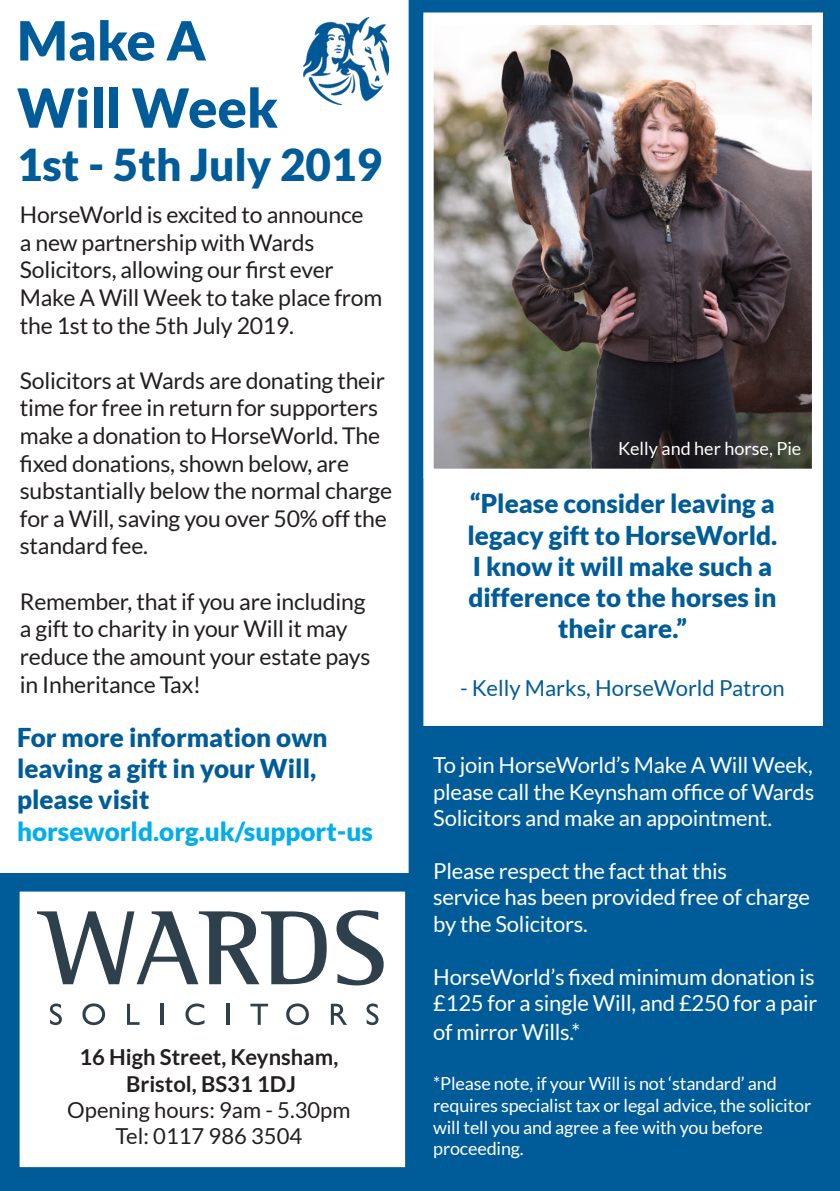
<style>
.page{position:relative;width:840px;height:1191px;background:#fff}
.page>*{position:absolute;margin:0;border:0;box-sizing:border-box;transform-origin:0 0}
.t1{font:900 54px "Lato";color:#005c98}
.t2{font:900 44px "Lato";color:#005c98}
.t3{font:900 26px/31.2px "Lato";color:#005c98;text-align:center}
.t4{font:900 26px "Lato";color:#00aeef}
.t5{font:23px/27.6px "Lato";letter-spacing:-.01em;color:#231f20}
.t6{font:22px/26.4px "Lato";letter-spacing:-.01em;color:#fff}
.t7{font:22px "Lato";color:#231f20}
.t8{font:700 22px "Lato";color:#231f20}
.t9{font:22px "Lato";color:#005c98}
.t10{font:18px/21.6px "Lato";letter-spacing:-.01em;color:#fff}
</style>
<div class="page">
<div style="left:0;top:873px;width:839px;height:318px;background:#005c98"></div>
<div style="left:16px;top:887px;width:393px;height:284px;background:#fff;border:4px solid #005c98"></div>
<svg style="left:37px;top:911px;width:289px;height:73px"></svg>
<svg style="left:336px;top:910px;width:47px;height:75px"></svg>
<svg style="left:50px;top:1003px;width:12px;height:22px"></svg>
<svg style="left:82px;top:1003px;width:23px;height:22px"></svg>
<svg style="left:127px;top:1003px;width:12px;height:21px"></svg>
<hr style="left:160px;top:1003px;width:3px;height:21px;background:#2d404b">
<svg style="left:185px;top:1003px;width:19px;height:22px"></svg>
<hr style="left:226px;top:1003px;width:3px;height:21px;background:#2d404b">
<svg style="left:250px;top:1003px;width:18px;height:21px"></svg>
<svg style="left:286px;top:1003px;width:23px;height:22px"></svg>
<svg style="left:330px;top:1003px;width:17px;height:21px"></svg>
<svg style="left:366px;top:1003px;width:12px;height:22px"></svg>
<div style="left:408px;top:0;width:431px;height:873px;background:#005c98"></div>
<div style="left:423px;top:12px;width:399px;height:714px;background:#fff;border:4px solid #fff"></div>
<img style="left:434px;top:26px;width:376px;height:441px">
<div style="left:423px;top:15px;width:398px;height:463px;border:10px solid #fff"></div>
<img style="left:303px;top:17px;width:85px;height:88px">
<p class="t1" style="left:17px;top:9px;width:190px">Make A</p>
<p class="t1" style="left:17px;top:76px;width:262px">Will Week</p>
<p class="t2" style="left:17px;top:139px;width:366px">1st - 5th July 2019</p>
<p class="t5" style="left:20px;top:201px;width:364px">HorseWorld is excited to announce<br>a new partnership with Wards<br>Solicitors, allowing our first ever<br>Make A Will Week to take place from the 1st to the 5th July 2019.</p>
<p class="t5" style="left:20px;top:366px;width:373px">Solicitors at Wards are donating their time for free in return for supporters make a donation to HorseWorld. The fixed donations, shown below, are substantially below the normal charge for a Will, saving you over 50% off the standard fee.</p>
<p class="t5" style="left:20px;top:587px;width:352px">Remember, that if you are including a gift to charity in your Will it may reduce the amount your estate pays in Inheritance Tax!</p>
<p class="t3" style="left:17px;top:721px;width:312px;text-align:left">For more information own leaving a gift in your Will, please visit</p>
<p class="t4" style="left:17px;top:815px;width:357px">horseworld.org.uk/support-us</p>
<p class="t8" style="left:79px;top:1044px;width:260px">16 High Street, Keynsham,</p>
<p class="t8" style="left:126px;top:1070px;width:171px">Bristol, BS31 1DJ</p>
<p class="t7" style="left:67px;top:1097px;width:284px">Opening hours: 9am - 5.30pm</p>
<p class="t7" style="left:115px;top:1124px;width:188px">Tel: 0117 986 3504</p>
<p class="t10" style="left:618px;top:437px;width:184px">Kelly and her horse, Pie</p>
<p class="t3" style="left:467px;top:488px;width:311px">“Please consider leaving a legacy gift to HorseWorld.<br>I know it will make such a difference to the horses in their care.”</p>
<p class="t9" style="left:460px;top:675px;width:326px">- Kelly Marks, HorseWorld Patron</p>
<p class="t6" style="left:433px;top:752px;width:382px;text-align:justify">To join HorseWorld’s Make A Will Week, please call the Keynsham office of Wards Solicitors and make an appointment.</p>
<p class="t6" style="left:433px;top:857px;width:295px">Please respect the fact that this</p>
<p class="t6" style="left:433px;top:884px;width:378px">service has been provided free of charge by the Solicitors.</p>
<p class="t6" style="left:433px;top:963px;width:385px">HorseWorld’s fixed minimum donation is £125 for a single Will, and £250 for a pair</p>
<p class="t6" style="left:433px;top:1018px;width:148px">of mirror Wills.*</p>
<p class="t10" style="left:433px;top:1073px;width:379px">*Please note, if your Will is not ‘standard’ and requires specialist tax or legal advice, the solicitor will tell you and agree a fee with you before proceeding.</p>
</div>
